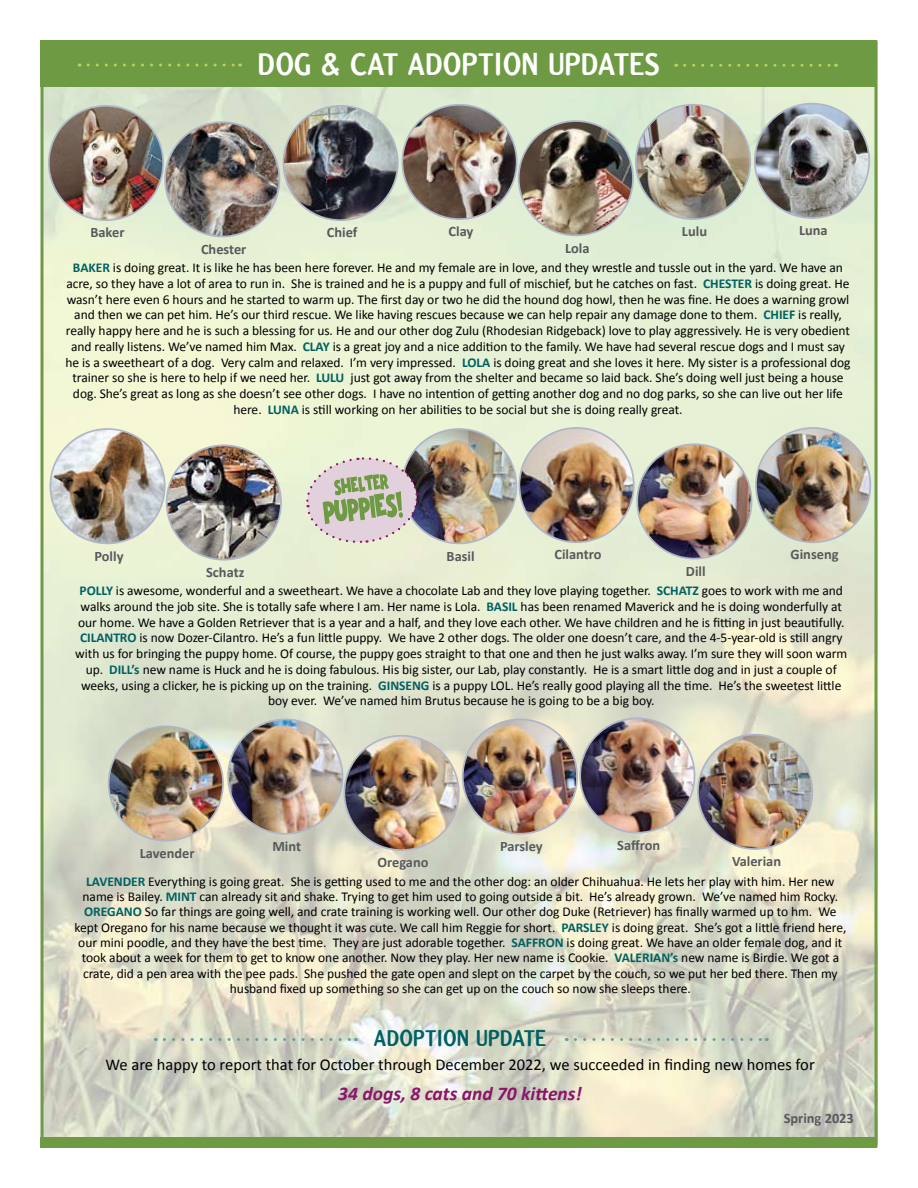
<style>
.page{position:relative;width:918px;height:1188px;background:#fff}
.page>*{position:absolute;margin:0;border:0;box-sizing:border-box;transform-origin:0 0}
.t1{font:33px "Anna";color:#fff}
.t2{font:24px "Anna";color:#006161}
.t3{font:italic 700 19.5px "Calibri";color:#8b1569}
.t4{font:16.5px "Calibri";color:#000}
.t5{font:700 14.4px "Calibri";color:#58595b}
.t6{font:13.5px/15.8px "Calibri";letter-spacing:-.005em;color:#000;text-align:center}
.s1{font-weight:700;color:#006161}
</style>
<div class="page">
<img style="left:44px;top:87px;width:830px;height:1050px">
<div style="left:40px;top:40px;width:838px;height:47px;background:#6e9a43"></div>
<img style="left:49px;top:106px;width:114px;height:114px;border-radius:56px">
<div style="left:48px;top:105px;width:116px;height:116px;border:2px solid #b0b6c6;border-radius:50%"></div>
<img style="left:165px;top:122px;width:114px;height:115px;border-radius:57px">
<div style="left:164px;top:121px;width:116px;height:116px;border:2px solid #b0b6c6;border-radius:50%"></div>
<img style="left:283px;top:106px;width:114px;height:114px">
<div style="left:283px;top:105px;width:116px;height:116px;border:2px solid #b0b6c6;border-radius:50%"></div>
<img style="left:402px;top:105px;width:115px;height:114px;border-radius:57px">
<div style="left:401px;top:104px;width:117px;height:116px;border:2px solid #b0b6c6;border-radius:50%"></div>
<img style="left:519px;top:121px;width:114px;height:114px;border-radius:57px">
<div style="left:518px;top:120px;width:116px;height:116px;border:2px solid #b0b6c6;border-radius:50%"></div>
<img style="left:636px;top:105px;width:114px;height:114px;border-radius:57px">
<div style="left:635px;top:104px;width:116px;height:116px;border:2px solid #b0b6c6;border-radius:50%"></div>
<img style="left:755px;top:104px;width:114px;height:114px;border-radius:57px">
<div style="left:754px;top:103px;width:116px;height:116px;border:2px solid #b0b6c6;border-radius:50%"></div>
<img style="left:50px;top:429px;width:115px;height:114px;border-radius:57px">
<div style="left:50px;top:428px;width:116px;height:116px;border:2px solid #b0b6c6;border-radius:50%"></div>
<img style="left:167px;top:445px;width:114px;height:115px;border-radius:57px">
<div style="left:166px;top:444px;width:116px;height:117px;border:2px solid #b0b6c6;border-radius:50%"></div>
<img style="left:402px;top:429px;width:114px;height:114px">
<img style="left:519px;top:428px;width:115px;height:114px;border-radius:57px">
<div style="left:519px;top:427px;width:116px;height:116px;border:2px solid #b0b6c6;border-radius:50%"></div>
<img style="left:637px;top:444px;width:115px;height:115px">
<div style="left:636px;top:443px;width:116px;height:116px;border:2px solid #b0b6c6;border-radius:50%"></div>
<img style="left:756px;top:428px;width:114px;height:114px;border-radius:57px">
<div style="left:755px;top:427px;width:116px;height:116px;border:2px solid #b0b6c6;border-radius:50%"></div>
<img style="left:109px;top:726px;width:114px;height:115px;border-radius:57px">
<div style="left:108px;top:725px;width:116px;height:117px;border:2px solid #b0b6c6;border-radius:50%"></div>
<img style="left:228px;top:719px;width:114px;height:115px;border-radius:56px">
<div style="left:227px;top:719px;width:116px;height:116px;border:2px solid #b0b6c6;border-radius:50%"></div>
<img style="left:344px;top:736px;width:115px;height:114px;border-radius:57px">
<div style="left:344px;top:735px;width:116px;height:116px;border:2px solid #b0b6c6;border-radius:50%"></div>
<img style="left:463px;top:719px;width:113px;height:115px">
<div style="left:462px;top:719px;width:116px;height:116px;border:2px solid #b0b6c6;border-radius:50%"></div>
<img style="left:580px;top:718px;width:115px;height:115px;border-radius:57px">
<div style="left:579px;top:717px;width:116px;height:117px;border:2px solid #b0b6c6;border-radius:50%"></div>
<img style="left:698px;top:735px;width:114px;height:114px;border-radius:57px">
<div style="left:697px;top:734px;width:116px;height:116px;border:2px solid #b0b6c6;border-radius:50%"></div>
<svg style="left:685px;top:64px;width:152px;height:3px"></svg>
<svg style="left:88px;top:64px;width:153px;height:3px"></svg>
<svg style="left:164px;top:1038px;width:192px;height:3px"></svg>
<div style="left:40px;top:1137px;width:838px;height:11px;background:#6e9a43"></div>
<svg style="left:305px;top:456px;width:114px;height:89px;background:#c6c5b6"></svg>
<svg style="left:575px;top:1038px;width:192px;height:3px"></svg>
<p class="t5" style="left:90px;top:223px;width:36px">Baker</p>
<h1 class="t1" style="left:258px;top:43px;width:404px">DOG &amp; CAT ADOPTION UPDATES</h1>
<p class="t5" style="left:201px;top:240px;width:47px">Chester</p>
<p class="t5" style="left:327px;top:223px;width:32px">Chief</p>
<p class="t5" style="left:449px;top:222px;width:26px">Clay</p>
<p class="t5" style="left:565px;top:239px;width:26px">Lola</p>
<p class="t5" style="left:682px;top:222px;width:27px">Lulu</p>
<p class="t5" style="left:799px;top:221px;width:30px">Luna</p>
<p class="t6" style="left:65px;top:260px;width:787px"><span class="s1">BAKER</span> is doing great. It is like he has been here forever. He and my female are in love, and they wrestle and tussle out in the yard. We have an acre, so they have a lot of area to run in. She is trained and he is a puppy and full of mischief, but he catches on fast. <span class="s1">CHESTER</span> is doing great. He wasn’t here even 6 hours and he started to warm up. The first day or two he did the hound dog howl, then he was fine. He does a warning growl and then we can pet him. He’s our third rescue. We like having rescues because we can help repair any damage done to them. <span class="s1">CHIEF</span> is really, really happy here and he is such a blessing for us. He and our other dog Zulu (Rhodesian Ridgeback) love to play aggressively. He is very obedient and really listens. We’ve named him Max. <span class="s1">CLAY</span> is a great joy and a nice addition to the family. We have had several rescue dogs and I must say he is a sweetheart of a dog. Very calm and relaxed. I’m very impressed. <span class="s1">LOLA</span> is doing great and she loves it here. My sister is a professional dog trainer so she is here to help if we need her. <span class="s1">LULU</span> just got away from the shelter and became so laid back. She’s doing well just being a house dog. She’s great as long as she doesn’t see other dogs. I have no intention of getting another dog and no dog parks, so she can live out her life here. <span class="s1">LUNA</span> is still working on her abilities to be social but she is doing really great.</p>
<p class="t5" style="left:94px;top:547px;width:31px">Polly</p>
<p class="t5" style="left:206px;top:563px;width:40px">Schatz</p>
<p class="t5" style="left:447px;top:547px;width:30px">Basil</p>
<p class="t5" style="left:554px;top:545px;width:49px">Cilantro</p>
<p class="t5" style="left:686px;top:562px;width:21px">Dill</p>
<p class="t5" style="left:791px;top:545px;width:50px">Ginseng</p>
<p class="t6" style="left:75px;top:583px;width:774px"><span class="s1">POLLY</span> is awesome, wonderful and a sweetheart. We have a chocolate Lab and they love playing together. <span class="s1">SCHATZ</span> goes to work with me and walks around the job site. She is totally safe where I am. Her name is Lola. <span class="s1">BASIL</span> has been renamed Maverick and he is doing wonderfully at our home. We have a Golden Retriever that is a year and a half, and they love each other. We have children and he is fitting in just beautifully.<br><span class="s1">CILANTRO</span> is now Dozer-Cilantro. He’s a fun little puppy. We have 2 other dogs. The older one doesn’t care, and the 4-5-year-old is still angry with us for bringing the puppy home. Of course, the puppy goes straight to that one and then he just walks away. I’m sure they will soon warm up. <span class="s1">DILL’s</span> new name is Huck and he is doing fabulous. His big sister, our Lab, play constantly. He is a smart little dog and in just a couple of weeks, using a clicker, he is picking up on the training. <span class="s1">GINSENG</span> is a puppy LOL. He’s really good playing all the time. He’s the sweetest little boy ever. We’ve named him Brutus because he is going to be a big boy.</p>
<p class="t5" style="left:140px;top:844px;width:56px">Lavender</p>
<p class="t5" style="left:272px;top:837px;width:30px">Mint</p>
<p class="t5" style="left:377px;top:853px;width:53px">Oregano</p>
<p class="t5" style="left:500px;top:837px;width:44px">Parsley</p>
<p class="t5" style="left:617px;top:836px;width:44px">Saffron</p>
<p class="t5" style="left:732px;top:852px;width:51px">Valerian</p>
<p class="t6" style="left:74px;top:874px;width:774px;line-height:15.3px"><span class="s1">LAVENDER</span> Everything is going great. She is getting used to me and the other dog: an older Chihuahua. He lets her play with him. Her new name is Bailey. <span class="s1">MINT</span> can already sit and shake. Trying to get him used to going outside a bit. He’s already grown. We’ve named him Rocky.<br><span class="s1">OREGANO</span> So far things are going well, and crate training is working well. Our other dog Duke (Retriever) has finally warmed up to hm. We kept Oregano for his name because we thought it was cute. We call him Reggie for short. <span class="s1">PARSLEY</span> is doing great. She’s got a little friend here, our mini poodle, and they have the best time. They are just adorable together. <span class="s1">SAFFRON</span> is doing great. We have an older female dog, and it took about a week for them to get to know one another. Now they play. Her new name is Cookie. <span class="s1">VALERIAN’s</span> new name is Birdie. We got a crate, did a pen area with the pee pads. She pushed the gate open and slept on the carpet by the couch, so we put her bed there. Then my husband fixed up something so she can get up on the couch so now she sleeps there.</p>
<h2 class="t2" style="left:374px;top:1023px;width:174px">ADOPTION UPDATE</h2>
<p class="t4" style="left:105px;top:1054px;width:711px">We are happy to report that for October through December 2022, we succeeded in finding new homes for</p>
<h3 class="t3" style="left:338px;top:1081px;width:245px">34 dogs, 8 cats and 70 kittens!</h3>
<p class="t5" style="left:784px;top:1109px;width:72px">Spring 2023</p>
</div>
